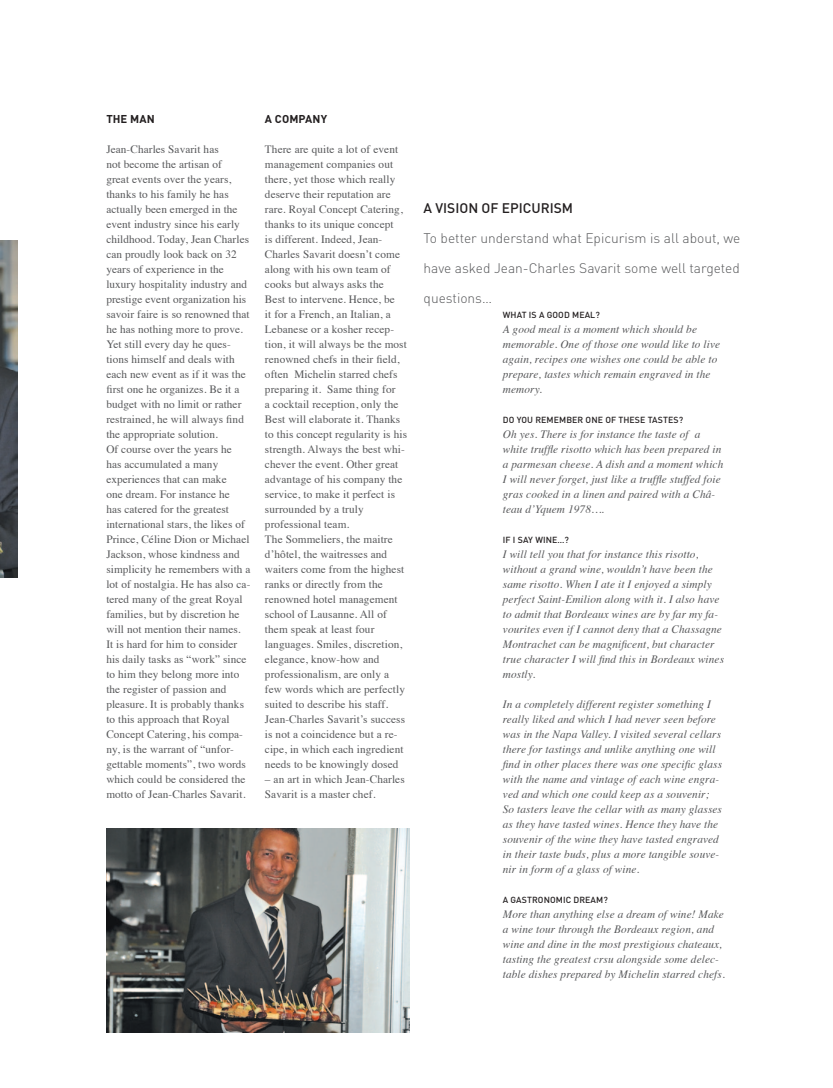
<style>
.page{position:relative;width:833px;height:1088px;background:#fff}
.page>*{position:absolute;margin:0;border:0;box-sizing:border-box;transform-origin:0 0}
.t1{font:300 13.75px/30px "DIN";color:#57585a;text-align:justify}
.t2{font:500 13.75px "DIN";color:#231f20}
.t3{font:11.25px/15px "Times";letter-spacing:.005em;color:#57585a}
.t4{font:italic 11.25px/15px "Times";letter-spacing:.01em;color:#57585a}
.t5{font:700 11.25px "DIN";letter-spacing:.01em;color:#231f20}
.t6{font:500 8.75px "DIN";letter-spacing:.01em;color:#231f20}
</style>
<div class="page">
<img style="left:0;top:240px;width:18px;height:337px">
<img style="left:106px;top:828px;width:303px;height:205px">
<p class="t5" style="left:106px;top:111px;width:50px">THE MAN</p>
<p class="t3" style="left:106px;top:140px;width:146px">Jean-Charles Savarit has<br>not become the artisan of<br>great events over the years, thanks to his family he has actually been emerged in the event industry since his early childhood. Today, Jean Charles can proudly look back on 32 years of experience in the luxury hospitality industry and prestige event organization his savoir faire is so renowned that he has nothing more to prove.<br>Yet still every day he ques&shy;tions himself and deals with each new event as if it was the first one he organizes. Be it a budget with no limit or rather restrained, he will always find the appropriate solution.<br>Of course over the years he<br>has accumulated a many experiences that can make<br>one dream. For instance he<br>has catered for the greatest international stars, the likes of<br>Prince, Céline Dion or Michael<br>Jackson, whose kindness and simplicity he remembers with a lot of nostalgia. He has also ca&shy;tered many of the great Royal families, but by discretion he will not mention their names.<br>It is hard for him to consider his daily tasks as “work” since to him they belong more into the register of passion and pleasure. It is probably thanks to this approach that Royal<br>Concept Catering, his compa&shy;ny, is the warrant of “unfor&shy;gettable moments”, two words which could be considered the motto of Jean-Charles Savarit.</p>
<p class="t5" style="left:265px;top:111px;width:64px">A COMPANY</p>
<p class="t3" style="left:265px;top:140px;width:144px">There are quite a lot of event management companies out there, yet those which really deserve their reputation are rare. Royal Concept Catering, thanks to its unique concept<br>is different. Indeed, Jean-<br>Charles Savarit doesn’t come along with his own team of cooks but always asks the<br>Best to intervene. Hence, be<br>it for a French, an Italian, a<br>Lebanese or a kosher recep&shy;tion, it will always be the most renowned chefs in their field, often Michelin starred chefs preparing it. Same thing for<br>a cocktail reception, only the<br>Best will elaborate it. Thanks to this concept regularity is his strength. Always the best whi&shy;chever the event. Other great advantage of his company the service, to make it perfect is surrounded by a truly professional team.<br>The Sommeliers, the maitre d’hôtel, the waitresses and waiters come from the highest ranks or directly from the renowned hotel management school of Lausanne. All of them speak at least four languages. Smiles, discretion, elegance, know-how and professionalism, are only a few words which are perfectly suited to describe his staff.<br>Jean-Charles Savarit’s success is not a coincidence but a re&shy;cipe, in which each ingredient needs to be knowingly dosed</p>
<p class="t3" style="left:265px;top:770px;width:141px">– an art in which Jean-Charles<br>Savarit is a master chef.</p>
<p class="t2" style="left:423px;top:199px;width:151px">A VISION OF EPICURISM</p>
<p class="t1" style="left:423px;top:223px;width:318px">To better understand what Epicurism is all about, we have asked Jean-Charles Savarit some well targeted questions…</p>
<p class="t6" style="left:503px;top:309px;width:98px">WHAT IS A GOOD MEAL?</p>
<p class="t4" style="left:503px;top:321px;width:219px">A good meal is a moment which should be memorable. One of those one would like to live again, recipes one wishes one could be able to prepare, tastes which remain engraved in the memory.</p>
<p class="t6" style="left:503px;top:414px;width:182px">DO YOU REMEMBER ONE OF THESE TASTES?</p>
<p class="t4" style="left:503px;top:426px;width:222px">Oh yes. There is for instance the taste of a white truffle risotto which has been prepared in a parmesan cheese. A dish and a moment which I will never forget, just like a truffle stuffed foie gras cooked in a linen and paired with a Châ&shy;teau d’Yquem 1978….</p>
<p class="t6" style="left:503px;top:534px;width:68px">IF I SAY WINE…?</p>
<p class="t4" style="left:503px;top:546px;width:223px">I will tell you that for instance this risotto, without a grand wine, wouldn’t have been the same risotto. When I ate it I enjoyed a simply perfect Saint-Emilion along with it. I also have to admit that Bordeaux wines are by far my fa&shy;vourites even if I cannot deny that a Chassagne Montrachet can be magnificent, but character true character I will find this in Bordeaux wines mostly.</p>
<p class="t4" style="left:503px;top:696px;width:221px">In a completely different register something I really liked and which I had never seen before was in the Napa Valley. I visited several cellars there for tastings and unlike anything one will find in other places there was one specific glass with the name and vintage of each wine engra&shy;ved and which one could keep as a souvenir; So tasters leave the cellar with as many glasses as they have tasted wines. Hence they have the souvenir of the wine they have tasted engraved in their taste buds, plus a more tangible souve&shy;nir in form of a glass of wine.</p>
<p class="t6" style="left:503px;top:894px;width:106px">A GASTRONOMIC DREAM?</p>
<p class="t4" style="left:503px;top:906px;width:223px">More than anything else a dream of wine! Make a wine tour through the Bordeaux region, and wine and dine in the most prestigious chateaux, tasting the greatest crsu alongside some delec&shy;table dishes prepared by Michelin starred chefs.</p>
</div>
